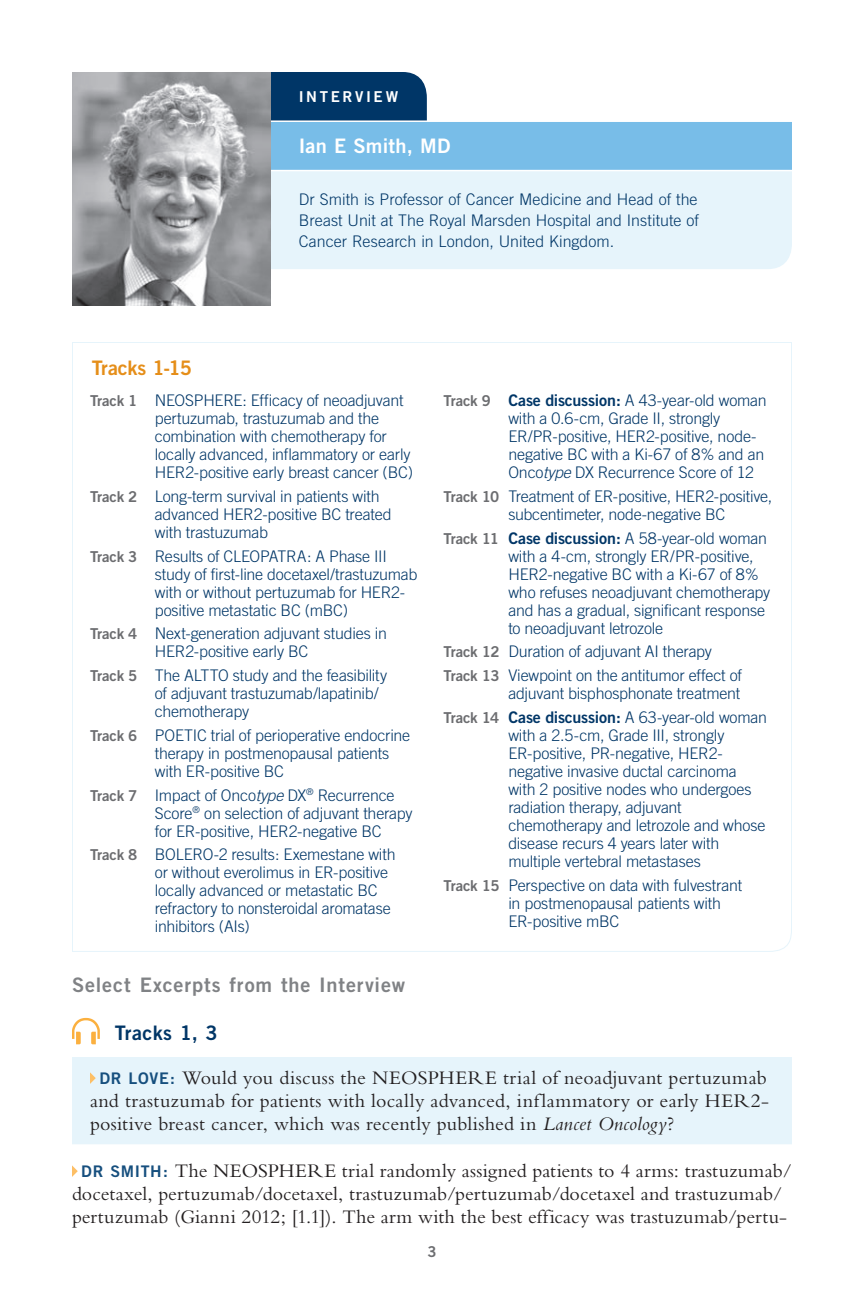
<style>
.page{position:relative;width:864px;height:1296px;background:#fff}
.page>*{position:absolute;margin:0;border:0;box-sizing:border-box;transform-origin:0 0}
.t1{font:20px/23px "Bembo RTP Std";letter-spacing:.015em;color:#231f20;text-align:justify}
.t2{font:20px "Trade Gothic LT Std Bd 2";letter-spacing:.045em;color:#808285}
.t3{font:20px "Trade Gothic LT Std Bd 2";letter-spacing:.01em;color:#fff}
.t4{font:20px "Trade Gothic LT Std Bd 2";letter-spacing:-.01em;color:#e58e19}
.t5{font:20px "Trade Gothic LT Std Bd 2";letter-spacing:.02em;color:#003667}
.t6{font:300 16px/18px "Trade Gothic LT Std";letter-spacing:-.01em;color:#003667}
.t7{font:15px "Trade Gothic LT Std Bd 2";letter-spacing:.175em;color:#fff}
.t8{font:15px "Trade Gothic LT Std Bd 2";color:#6c6d70}
.s1{font-family:"Trade Gothic LT Std Bd 2";font-weight:400;font-size:15px;color:#6c6d70}
.s2{font-style:italic}
.s3{font-family:"Trade Gothic LT Std Bd 2";font-weight:400}
.s4{font-family:"Trade Gothic LT Std Bd 2";font-size:16px;color:#164f7e}
</style>
<div class="page">
<div style="left:270px;top:72px;width:157px;height:48px;background:#003667"></div>
<div style="left:270px;top:121px;width:522px;height:50px;background:#78bde8"></div>
<div style="left:270px;top:171px;width:522px;height:98px;background:#e6f4fb"></div>
<hr style="left:270px;top:170px;width:522px;height:1px;background:#fff">
<hr style="left:270px;top:120px;width:522px;height:2px;background:#fff">
<svg style="left:72px;top:342px;width:720px;height:610px"></svg>
<img style="left:72px;top:72px;width:198px;height:234px">
<div style="left:72px;top:1057px;width:720px;height:87px;background:#e6f4fb"></div>
<svg style="left:72px;top:1018px;width:28px;height:26px"></svg>
<svg style="left:90px;top:1072px;width:6px;height:12px"></svg>
<svg style="left:72px;top:1165px;width:6px;height:12px"></svg>
<p class="t7" style="left:299px;top:87px;width:101px">INTERVIEW</p>
<p class="t3" style="left:299px;top:134px;width:153px">Ian E Smith, MD</p>
<p class="t6" style="left:299px;top:188px;width:402px;line-height:21px;text-align:justify">Dr Smith is Professor of Cancer Medicine and Head of the Breast Unit at The Royal Marsden Hospital and Institute of Cancer Research in London, United Kingdom.</p>
<p class="t4" style="left:92px;top:356px;width:102px">Tracks 1-15</p>
<p class="t6" style="left:155px;top:391px;width:260px;text-indent:-65px"><span class="s1">Track 1</span> NEOSPHERE: Efficacy of neoadjuvant pertuzumab, trastuzumab and the combination with chemotherapy for locally advanced, inflammatory or early HER2-positive early breast cancer (BC)</p>
<p class="t6" style="left:155px;top:487px;width:238px;text-indent:-65px"><span class="s1">Track 2</span> Long-term survival in patients with advanced HER2-positive BC treated with trastuzumab</p>
<p class="t6" style="left:155px;top:547px;width:264px;text-indent:-65px"><span class="s1">Track 3</span> Results of CLEOPATRA: A Phase III study of first-line docetaxel/trastuzumab with or without pertuzumab for HER2- positive metastatic BC (mBC)</p>
<p class="t6" style="left:155px;top:624px;width:234px;text-indent:-65px"><span class="s1">Track 4</span> Next-generation adjuvant studies in<br>HER2-positive early BC</p>
<p class="t6" style="left:155px;top:666px;width:234px;text-indent:-65px"><span class="s1">Track 5</span> The ALTTO study and the feasibility of adjuvant trastuzumab/lapatinib/ chemotherapy</p>
<p class="t6" style="left:155px;top:726px;width:257px;text-indent:-65px"><span class="s1">Track 6</span> POETIC trial of perioperative endocrine therapy in postmenopausal patients with ER-positive BC</p>
<p class="t6" style="left:155px;top:786px;width:259px;text-indent:-65px"><span class="s1">Track 7</span> Impact of Onco<span class="s2">type</span> DX<sup>®</sup> Recurrence<br>Score<sup>®</sup> on selection of adjuvant therapy for ER-positive, HER2-negative BC</p>
<p class="t6" style="left:155px;top:845px;width:242px;text-indent:-65px"><span class="s1">Track 8</span> BOLERO-2 results: Exemestane with or without everolimus in ER-positive locally advanced or metastatic BC refractory to nonsteroidal aromatase inhibitors (AIs)</p>
<p class="t6" style="left:508px;top:391px;width:260px;text-indent:-65px"><span class="s1">Track 9</span> <span class="s3">Case discussion:</span> A 43-year-old woman with a 0.6-cm, Grade II, strongly ER/PR-positive, HER2-positive, node&shy;negative BC with a Ki-67 of 8% and an Onco<span class="s2">type</span> DX Recurrence Score of 12</p>
<p class="t6" style="left:508px;top:487px;width:265px;text-indent:-65px"><span class="s1">Track 10</span> Treatment of ER-positive, HER2-positive, subcentimeter, node-negative BC</p>
<p class="t6" style="left:508px;top:529px;width:263px;text-indent:-65px"><span class="s1">Track 11</span> <span class="s3">Case discussion:</span> A 58-year-old woman with a 4-cm, strongly ER/PR-positive, HER2-negative BC with a Ki-67 of 8% who refuses neoadjuvant chemotherapy and has a gradual, significant response to neoadjuvant letrozole</p>
<p class="t6" style="left:444px;top:640px;width:300px;line-height:23.8px"><span class="s1">Track 12</span> Duration of adjuvant AI therapy<br><span class="s1">Track 13</span> Viewpoint on the antitumor effect of</p>
<p class="t6" style="left:444px;top:681px;width:325px;line-height:23.8px;text-indent:65px">adjuvant bisphosphonate treatment<br><span class="s1">Track 14</span> <span class="s3">Case discussion:</span> A 63-year-old woman</p>
<p class="t6" style="left:508px;top:726px;width:259px">with a 2.5-cm, Grade III, strongly ER-positive, PR-negative, HER2- negative invasive ductal carcinoma with 2 positive nodes who undergoes radiation therapy, adjuvant chemotherapy and letrozole and whose disease recurs 4 years later with multiple vertebral metastases</p>
<p class="t6" style="left:508px;top:876px;width:235px;text-indent:-65px"><span class="s1">Track 15</span> Perspective on data with fulvestrant in postmenopausal patients with<br>ER-positive mBC</p>
<p class="t2" style="left:72px;top:972px;width:335px">Select Excerpts from the Interview</p>
<p class="t5" style="left:115px;top:1020px;width:104px">Tracks 1, 3</p>
<p class="t1" style="left:90px;top:1066px;width:681px;text-indent:9px"><span class="s4">DR LOVE:</span> Would you discuss the NEOSPHERE trial of neoadjuvant pertuzumab and trastuzumab for patients with locally advanced, inflammatory or early HER2- positive breast cancer, which was recently published in <span class="s2">Lancet Oncology</span>?</p>
<p class="t1" style="left:72px;top:1159px;width:721px;text-align:center"><span class="s4">DR SMITH:</span> The NEOSPHERE trial randomly assigned patients to 4 arms: trastuzumab/ docetaxel, pertuzumab/docetaxel, trastuzumab/pertuzumab/docetaxel and trastuzumab/ pertuzumab (Gianni 2012; [1.1]). The arm with the best efficacy was trastuzumab/pertu-</p>
<p class="t8" style="left:427px;top:1242px;width:11px">3</p>
</div>
